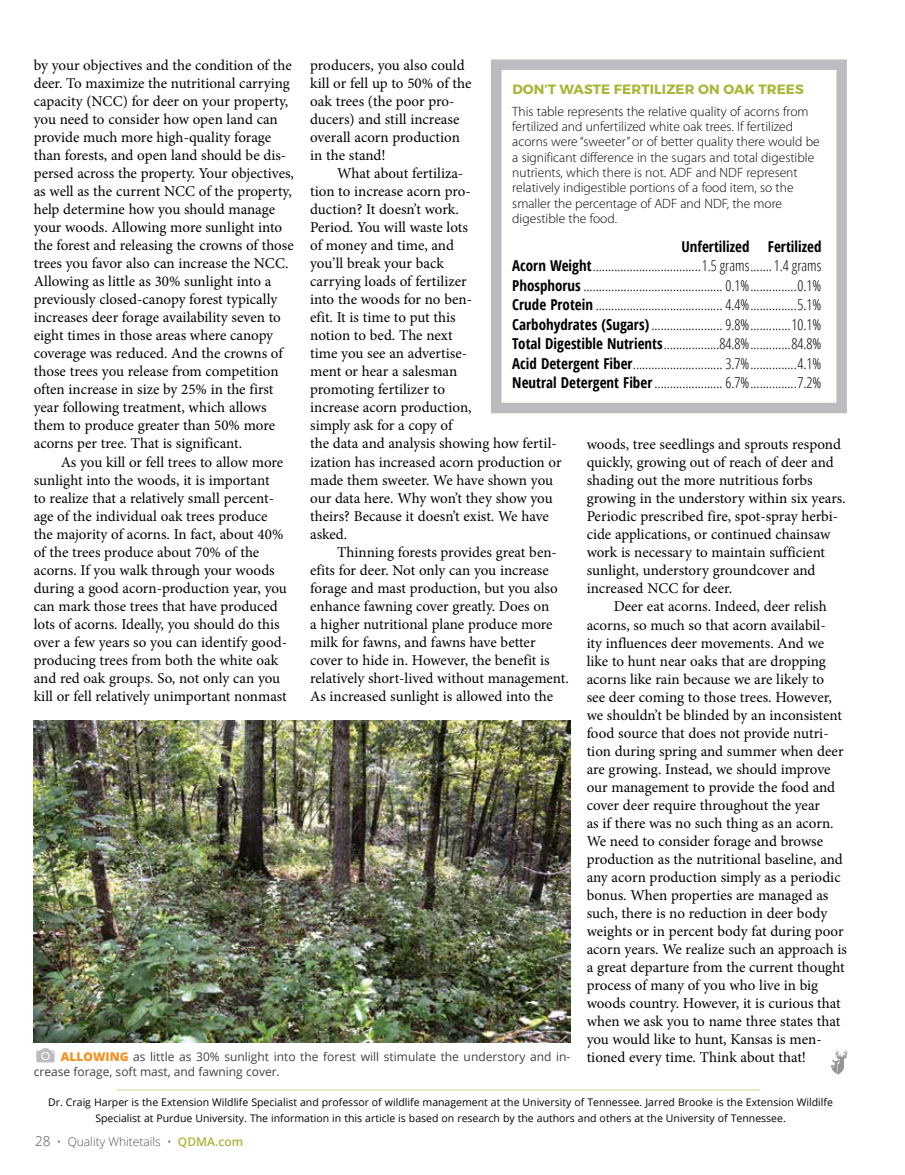
<style>
.page{position:relative;width:905px;height:1175px;background:#fff}
.page>*{position:absolute;margin:0;border:0;box-sizing:border-box;transform-origin:0 0}
.t1{font:15px/18px "Minion Pro";color:#000}
.t2{font:300 condensed 15px/19.5px "Open Sans";color:#000;text-align:justify}
.t3{font:300 13.5px/15.3px "Myriad Pro";color:#000}
.t4{font:700 13.5px "Montserrat";letter-spacing:.01em;color:#a9b533}
.t5{font:12px/15px "Open Sans";color:#414042}
.t6{font:300 12px "Open Sans";color:#4d525a}
.t7{font:10.5px/16.5px "Open Sans";color:#000;text-align:center}
.s1{font-weight:700}
.s2{font-weight:800;color:#f7901e}
.s3{font-size:13.5px}
.s4{font-weight:600;color:#a9b533}
</style>
<div class="page">
<svg style="left:491px;top:59px;width:356px;height:355px"></svg>
<img style="left:34px;top:721px;width:536px;height:322px">
<hr style="left:117px;top:1089px;width:643px;height:1px;background:#a9b533">
<svg style="left:831px;top:1050px;width:16px;height:24px"></svg>
<svg style="left:36px;top:1048px;width:19px;height:14px"></svg>
<p class="t1" style="left:310px;top:57px;width:163px">producers, you also could kill or fell up to 50% of the oak trees (the poor pro&shy;ducers) and still increase overall acorn production in the stand!</p>
<p class="t1" style="left:310px;top:165px;width:253px;text-indent:27px">What about fertiliza-<br>tion to increase acorn pro-<br>duction? It doesn’t work.<br>Period. You will waste lots<br>of money and time, and<br>you’ll break your back<br>carrying loads of fertilizer<br>into the woods for no ben-<br>efit. It is time to put this<br>notion to bed. The next<br>time you see an advertise-<br>ment or hear a salesman<br>promoting fertilizer to<br>increase acorn production,<br>simply ask for a copy of<br>the data and analysis showing how fertil&shy;ization has increased acorn production or made them sweeter. We have shown you our data here. Why won’t they show you theirs? Because it doesn’t exist. We have asked.</p>
<p class="t1" style="left:310px;top:543px;width:260px;text-indent:27px">Thinning forests provides great ben&shy;efits for deer. Not only can you increase forage and mast production, but you also enhance fawning cover greatly. Does on<br>a higher nutritional plane produce more milk for fawns, and fawns have better cover to hide in. However, the benefit is relatively short-lived without management.<br>As increased sunlight is allowed into the</p>
<p class="t1" style="left:34px;top:57px;width:262px">by your objectives and the condition of the deer. To maximize the nutritional carrying capacity (NCC) for deer on your property, you need to consider how open land can provide much more high-quality forage than forests, and open land should be dis&shy;persed across the property. Your objectives, as well as the current NCC of the property, help determine how you should manage your woods. Allowing more sunlight into the forest and releasing the crowns of those trees you favor also can increase the NCC.<br>Allowing as little as 30% sunlight into a previously closed-canopy forest typically increases deer forage availability seven to eight times in those areas where canopy coverage was reduced. And the crowns of those trees you release from competition often increase in size by 25% in the first year following treatment, which allows them to produce greater than 50% more acorns per tree. That is significant.</p>
<p class="t1" style="left:34px;top:453px;width:255px;text-indent:27px">As you kill or fell trees to allow more sunlight into the woods, it is important<br>to realize that a relatively small percent&shy;age of the individual oak trees produce the majority of acorns. In fact, about 40% of the trees produce about 70% of the acorns. If you walk through your woods during a good acorn-production year, you can mark those trees that have produced lots of acorns. Ideally, you should do this over a few years so you can identify good&shy;producing trees from both the white oak and red oak groups. So, not only can you kill or fell relatively unimportant nonmast</p>
<p class="t4" style="left:512px;top:81px;width:293px">DON’T WASTE FERTILIZER ON OAK TREES</p>
<p class="t3" style="left:512px;top:104px;width:309px">This table represents the relative quality of acorns from fertilized and unfertilized white oak trees. If fertilized acorns were “sweeter” or of better quality there would be a significant difference in the sugars and total digestible nutrients, which there is not. ADF and NDF represent relatively indigestible portions of a food item, so the smaller the percentage of ADF and NDF, the more digestible the food.</p>
<p class="t2" style="left:512px;top:236px;width:311px;text-indent:169px"><span class="s1">Unfertilized Fertilized Acorn Weight</span>...................................1.5 grams....... 1.4 grams <span class="s1">Phosphorus</span> ............................................. 0.1%...............0.1% <span class="s1">Crude Protein</span> ......................................... 4.4%...............5.1% <span class="s1">Carbohydrates (Sugars)</span>....................... 9.8%.............10.1% <span class="s1">Total Digestible Nutrients</span>..................84.8%.............84.8% <span class="s1">Acid Detergent Fiber</span>............................. 3.7%...............4.1% <span class="s1">Neutral Detergent Fiber</span>...................... 6.7%...............7.2%</p>
<p class="t1" style="left:586px;top:436px;width:260px">woods, tree seedlings and sprouts respond quickly, growing out of reach of deer and shading out the more nutritious forbs growing in the understory within six years.<br>Periodic prescribed fire, spot-spray herbi&shy;cide applications, or continued chainsaw work is necessary to maintain sufficient sunlight, understory groundcover and increased NCC for deer.</p>
<p class="t1" style="left:586px;top:598px;width:262px;text-indent:27px">Deer eat acorns. Indeed, deer relish acorns, so much so that acorn availabil-<br>ity influences deer movements. And we like to hunt near oaks that are dropping acorns like rain because we are likely to<br>see deer coming to those trees. However, we shouldn’t be blinded by an inconsistent food source that does not provide nutri&shy;tion during spring and summer when deer are growing. Instead, we should improve our management to provide the food and cover deer require throughout the year<br>as if there was no such thing as an acorn.<br>We need to consider forage and browse production as the nutritional baseline, and any acorn production simply as a periodic bonus. When properties are managed as such, there is no reduction in deer body weights or in percent body fat during poor acorn years. We realize such an approach is a great departure from the current thought process of many of you who live in big woods country. However, it is curious that when we ask you to name three states that you would like to hunt, Kansas is men&shy;tioned every time. Think about that!</p>
<p class="t7" style="left:48px;top:1093px;width:786px">Dr. Craig Harper is the Extension Wildlife Specialist and professor of wildlife management at the University of Tennessee. Jarred Brooke is the Extension Wildilfe<br>Specialist at Purdue University. The information in this article is based on research by the authors and others at the University of Tennessee.</p>
<p class="t5" style="left:34px;top:1048px;width:538px;text-indent:27px"><span class="s2">ALLOWING</span> as little as 30% sunlight into the forest will stimulate the understory and in&shy;crease forage, soft mast, and fawning cover.</p>
<p class="t6" style="left:35px;top:1133px;width:209px"><span class="s3">28</span> • Quality Whitetails • <span class="s4">QDMA.com</span></p>
</div>
